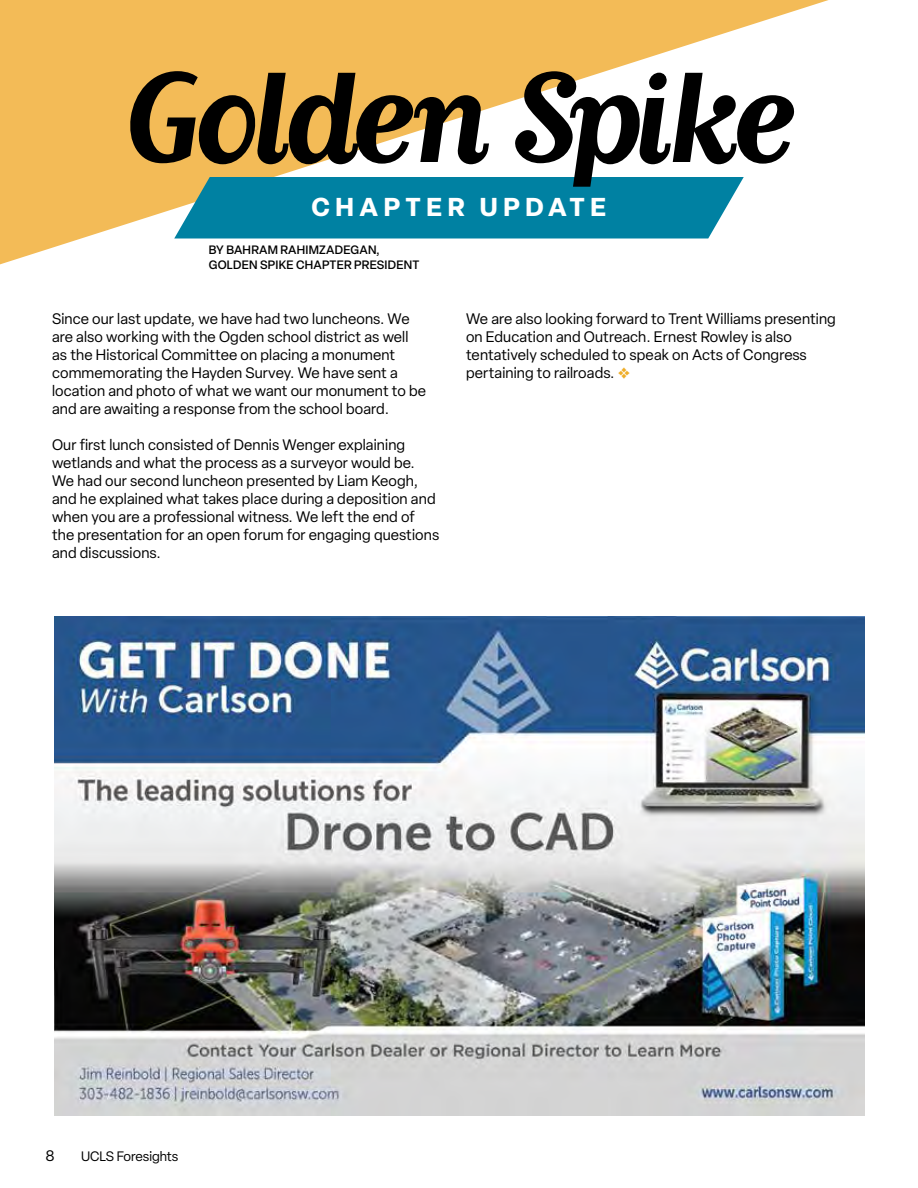
<style>
.page{position:relative;width:918px;height:1188px;background:#fff}
.page>*{position:absolute;margin:0;border:0;box-sizing:border-box;transform-origin:0 0}
.t1{font:700 126px "Matrix II Script OT";letter-spacing:-.06em;color:#000}
.t2{font:700 25.5px "Elza";letter-spacing:.22em;color:#fff}
.t3{font:15px/18px "Elza";letter-spacing:.01em;color:#000}
.t4{font:13.5px "Elza";letter-spacing:-.005em;color:#000}
.t5{font:500 12px/15px "Elza";letter-spacing:.02em;color:#000}
.s1{color:#efae29}
</style>
<div class="page">
<img style="left:54px;top:616px;width:810px;height:500px">
<svg style="left:0;top:0;width:829px;height:264px;fill:#f3bb57"></svg>
<div style="left:174px;top:177px;width:570px;height:61px;background:#0081a2"></div>
<h1 class="t1" style="left:123px;top:41px;width:674px">Golden Spike</h1>
<h2 class="t2" style="left:311px;top:189px;width:296px">CHAPTER UPDATE</h2>
<p class="t5" style="left:209px;top:243px;width:212px">BY BAHRAM RAHIMZADEGAN,<br>GOLDEN SPIKE CHAPTER PRESIDENT</p>
<p class="t3" style="left:52px;top:310px;width:376px">Since our last update, we have had two luncheons. We are also working with the Ogden school district as well as the Historical Committee on placing a monument commemorating the Hayden Survey. We have sent a location and photo of what we want our monument to be and are awaiting a response from the school board.</p>
<p class="t3" style="left:52px;top:436px;width:389px">Our first lunch consisted of Dennis Wenger explaining wetlands and what the process as a surveyor would be.<br>We had our second luncheon presented by Liam Keogh, and he explained what takes place during a deposition and when you are a professional witness. We left the end of the presentation for an open forum for engaging questions and discussions.</p>
<p class="t3" style="left:466px;top:310px;width:371px">We are also looking forward to Trent Williams presenting on Education and Outreach. Ernest Rowley is also tentatively scheduled to speak on Acts of Congress pertaining to railroads. <span class="s1">❖</span></p>
<p class="t3" style="left:45px;top:1147px;width:11px">8</p>
<p class="t4" style="left:81px;top:1147px;width:99px">UCLS Foresights</p>
</div>
